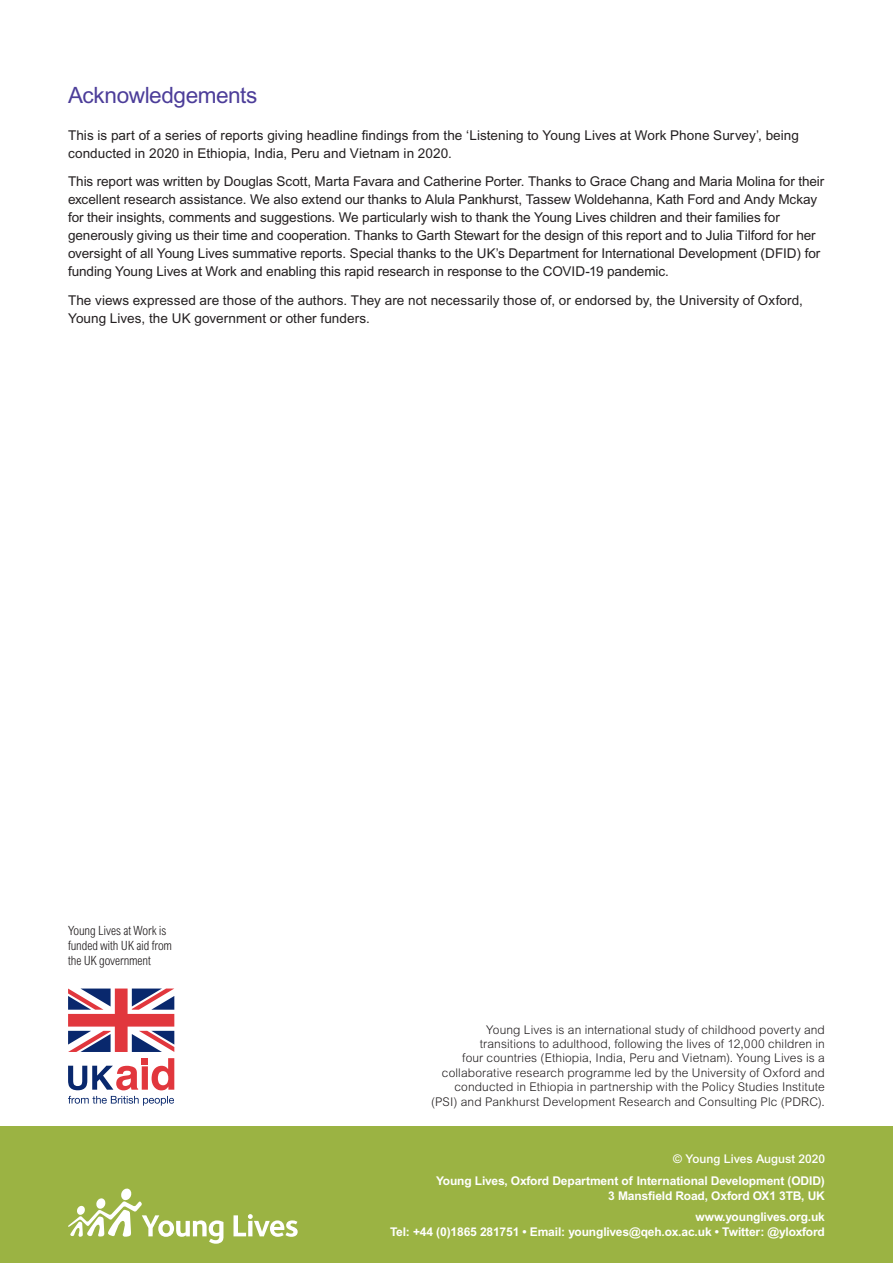
<style>
.page{position:relative;width:893px;height:1263px;background:#fff}
.page>*{position:absolute;margin:0;border:0;box-sizing:border-box;transform-origin:0 0}
.t1{font:22.5px "Arial";letter-spacing:-.015em;color:#4c3d99}
.t2{font:13.5px/18px "Arial";letter-spacing:-.005em;color:#231f20}
.t3{font:300 condensed 12.75px/15px "Arial";letter-spacing:-.01em;color:#231f20}
.t4{font:300 12px/14.4px "Arial";letter-spacing:.01em;color:#231f20;text-align:right}
.t5{font:700 12px/15px "Arial";letter-spacing:-.01em;color:#fff;text-align:right}
.t6{font:500 12px "Arial";color:#fff}
</style>
<div class="page">
<div style="left:0;top:1127px;width:893px;height:136px;background:#9bb343"></div>
<svg style="left:68px;top:1058px;width:106px;height:32px"></svg>
<svg style="left:68px;top:988px;width:106px;height:64px"></svg>
<svg style="left:68px;top:1096px;width:106px;height:10px"></svg>
<svg style="left:68px;top:1188px;width:155px;height:56px"></svg>
<svg style="left:233px;top:1214px;width:65px;height:23px"></svg>
<h1 class="t1" style="left:68px;top:82px;width:191px">Acknowledgements</h1>
<p class="t2" style="left:68px;top:126px;width:732px">This is part of a series of reports giving headline findings from the ‘Listening to Young Lives at Work Phone Survey’, being conducted in 2020 in Ethiopia, India, Peru and Vietnam in 2020.</p>
<p class="t2" style="left:68px;top:173px;width:758px">This report was written by Douglas Scott, Marta Favara and Catherine Porter. Thanks to Grace Chang and Maria Molina for their excellent research assistance. We also extend our thanks to Alula Pankhurst, Tassew Woldehanna, Kath Ford and Andy Mckay for their insights, comments and suggestions. We particularly wish to thank the Young Lives children and their families for generously giving us their time and cooperation. Thanks to Garth Stewart for the design of this report and to Julia Tilford for her oversight of all Young Lives summative reports. Special thanks to the UK’s Department for International Development (DFID) for funding Young Lives at Work and enabling this rapid research in response to the COVID-19 pandemic.</p>
<p class="t2" style="left:68px;top:291px;width:736px">The views expressed are those of the authors. They are not necessarily those of, or endorsed by, the University of Oxford,<br>Young Lives, the UK government or other funders.</p>
<p class="t3" style="left:68px;top:923px;width:106px">Young Lives at Work is funded with UK aid from the UK government</p>
<p class="t4" style="left:431px;top:1022px;width:395px">Young Lives is an international study of childhood poverty and transitions to adulthood, following the lives of 12,000 children in<br>four countries (Ethiopia, India, Peru and Vietnam). Young Lives is a collaborative research programme led by the University of Oxford and conducted in Ethiopia in partnership with the Policy Studies Institute (PSI) and Pankhurst Development Research and Consulting Plc (PDRC).</p>
<p class="t6" style="left:673px;top:1152px;width:153px">© Young Lives August 2020</p>
<p class="t5" style="left:436px;top:1173px;width:390px">Young Lives, Oxford Department of International Development (ODID)<br>3 Mansfield Road, Oxford OX1 3TB, UK</p>
<p class="t5" style="left:390px;top:1209px;width:436px">www.younglives.org.uk<br>Tel: +44 (0)1865 281751 • Email: younglives@qeh.ox.ac.uk • Twitter: @yloxford</p>
</div>
